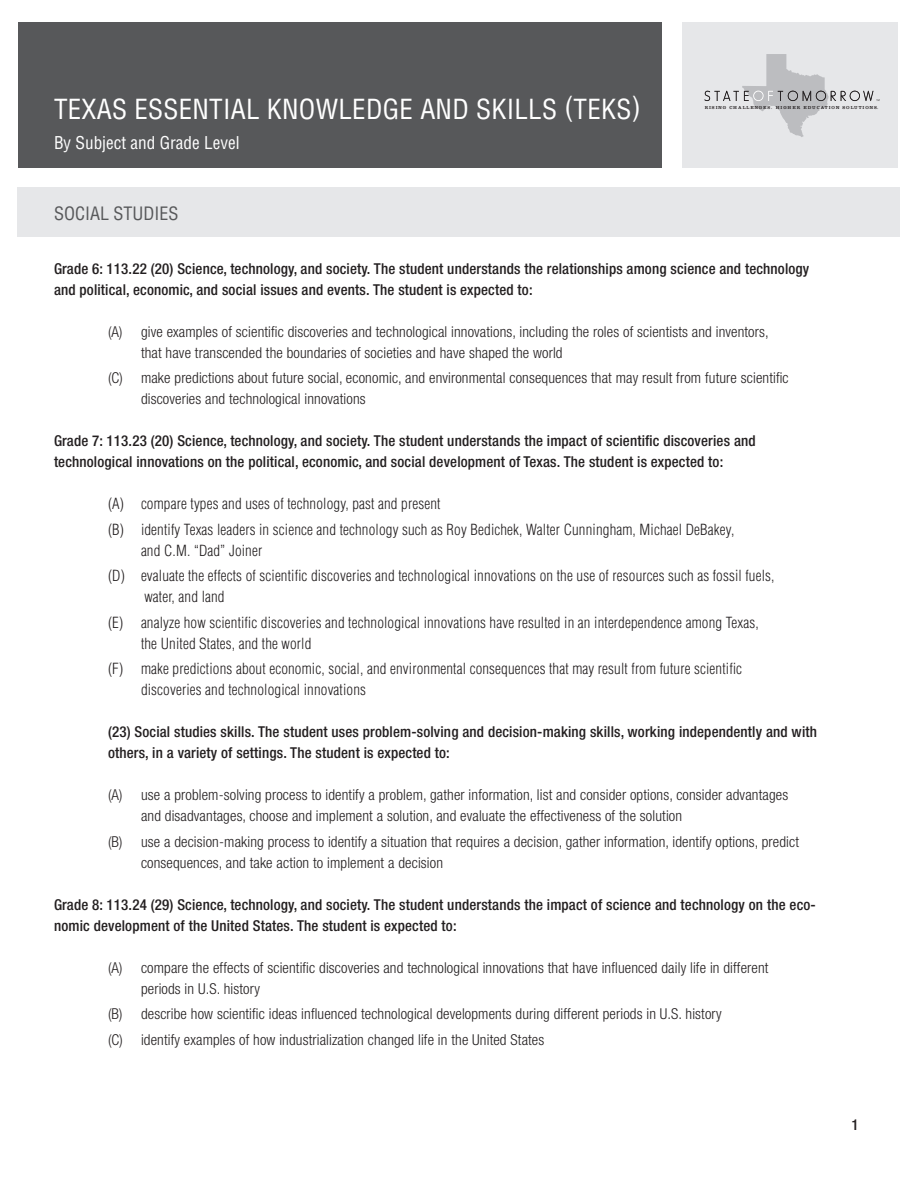
<style>
.page{position:relative;width:918px;height:1188px;background:#fff}
.page>*{position:absolute;margin:0;border:0;box-sizing:border-box;transform-origin:0 0}
.t1{font:condensed 27px "Helvetica";letter-spacing:.01em;color:#fff}
.t2{font:condensed 18px "Helvetica";color:#57585a}
.t3{font:condensed 17.25px "Helvetica";color:#fff}
.t4{font:300 condensed 15px/21px "Helvetica Neue LT Std";letter-spacing:.01em;color:#231f20}
.t5{font:500 condensed 15px/21px "Helvetica Neue LT Std";letter-spacing:.01em;color:#231f20}
.t6{font:300 condensed 15px/21px "Helvetica";letter-spacing:.01em;color:#231f20}
.t7{font:4.5px "Introit S Si";letter-spacing:.22em;color:#231f20}
</style>
<div class="page">
<div style="left:683px;top:22px;width:215px;height:146px;background:#e6e7e9"></div>
<svg style="left:705px;top:54px;width:175px;height:83px"></svg>
<div style="left:18px;top:22px;width:644px;height:146px;background:#57585a"></div>
<div style="left:18px;top:188px;width:882px;height:49px;background:#e6e7e9"></div>
<p class="t1" style="left:54px;top:92px;width:588px">TEXAS ESSENTIAL KNOWLEDGE AND SKILLS (TEKS)</p>
<p class="t3" style="left:54px;top:132px;width:187px">By Subject and Grade Level</p>
<p class="t2" style="left:54px;top:202px;width:126px">SOCIAL STUDIES</p>
<p class="t7" style="left:705px;top:105px;width:175px">RISING CHALLENGES. HIGHER EDUCATION SOLUTIONS.</p>
<p class="t5" style="left:54px;top:258px;width:757px">Grade 6: 113.22 (20) Science, technology, and society. The student understands the relationships among science and technology and political, economic, and social issues and events. The student is expected to:</p>
<p class="t4" style="left:141px;top:321px;width:629px;text-indent:-33px">(A) give examples of scientific discoveries and technological innovations, including the roles of scientists and inventors, that have transcended the boundaries of societies and have shaped the world</p>
<p class="t4" style="left:141px;top:368px;width:649px;text-indent:-33px">(C) make predictions about future social, economic, and environmental consequences that may result from future scientific discoveries and technological innovations</p>
<p class="t5" style="left:54px;top:430px;width:703px">Grade 7: 113.23 (20) Science, technology, and society. The student understands the impact of scientific discoveries and technological innovations on the political, economic, and social development of Texas. The student is expected to:</p>
<p class="t6" style="left:108px;top:493px;width:334px">(A) compare types and uses of technology, past and present</p>
<p class="t6" style="left:141px;top:519px;width:595px;text-indent:-33px">(B) identify Texas leaders in science and technology such as Roy Bedichek, Walter Cunningham, Michael DeBakey, and C.M. “Dad” Joiner</p>
<p class="t6" style="left:144px;top:565px;width:632px;text-indent:-36px">(D) evaluate the effects of scientific discoveries and technological innovations on the use of resources such as fossil fuels, water, and land</p>
<p class="t6" style="left:108px;top:612px;width:652px">(E) analyze how scientific discoveries and technological innovations have resulted in an interdependence among Texas,</p>
<p class="t6" style="left:108px;top:631px;width:635px;line-height:25.5px;text-indent:33px">the United States, and the world<br>(F) make predictions about economic, social, and environmental consequences that may result from future scientific</p>
<p class="t6" style="left:141px;top:679px;width:227px">discoveries and technological innovations</p>
<p class="t5" style="left:108px;top:721px;width:711px">(23) Social studies skills. The student uses problem-solving and decision-making skills, working independently and with others, in a variety of settings. The student is expected to:</p>
<p class="t4" style="left:141px;top:785px;width:649px;text-indent:-33px">(A) use a problem-solving process to identify a problem, gather information, list and consider options, consider advantages and disadvantages, choose and implement a solution, and evaluate the effectiveness of the solution</p>
<p class="t4" style="left:141px;top:831px;width:660px;text-indent:-33px">(B) use a decision-making process to identify a situation that requires a decision, gather information, identify options, predict consequences, and take action to implement a decision</p>
<p class="t5" style="left:54px;top:894px;width:763px">Grade 8: 113.24 (29) Science, technology, and society. The student understands the impact of science and technology on the eco&shy;nomic development of the United States. The student is expected to:</p>
<p class="t4" style="left:141px;top:957px;width:629px;text-indent:-33px">(A) compare the effects of scientific discoveries and technological innovations that have influenced daily life in different periods in U.S. history</p>
<p class="t4" style="left:108px;top:1001px;width:615px;line-height:25.5px">(B) describe how scientific ideas influenced technological developments during different periods in U.S. history (C) identify examples of how industrialization changed life in the United States</p>
<p class="t5" style="left:852px;top:1114px;width:9px">1</p>
</div>
